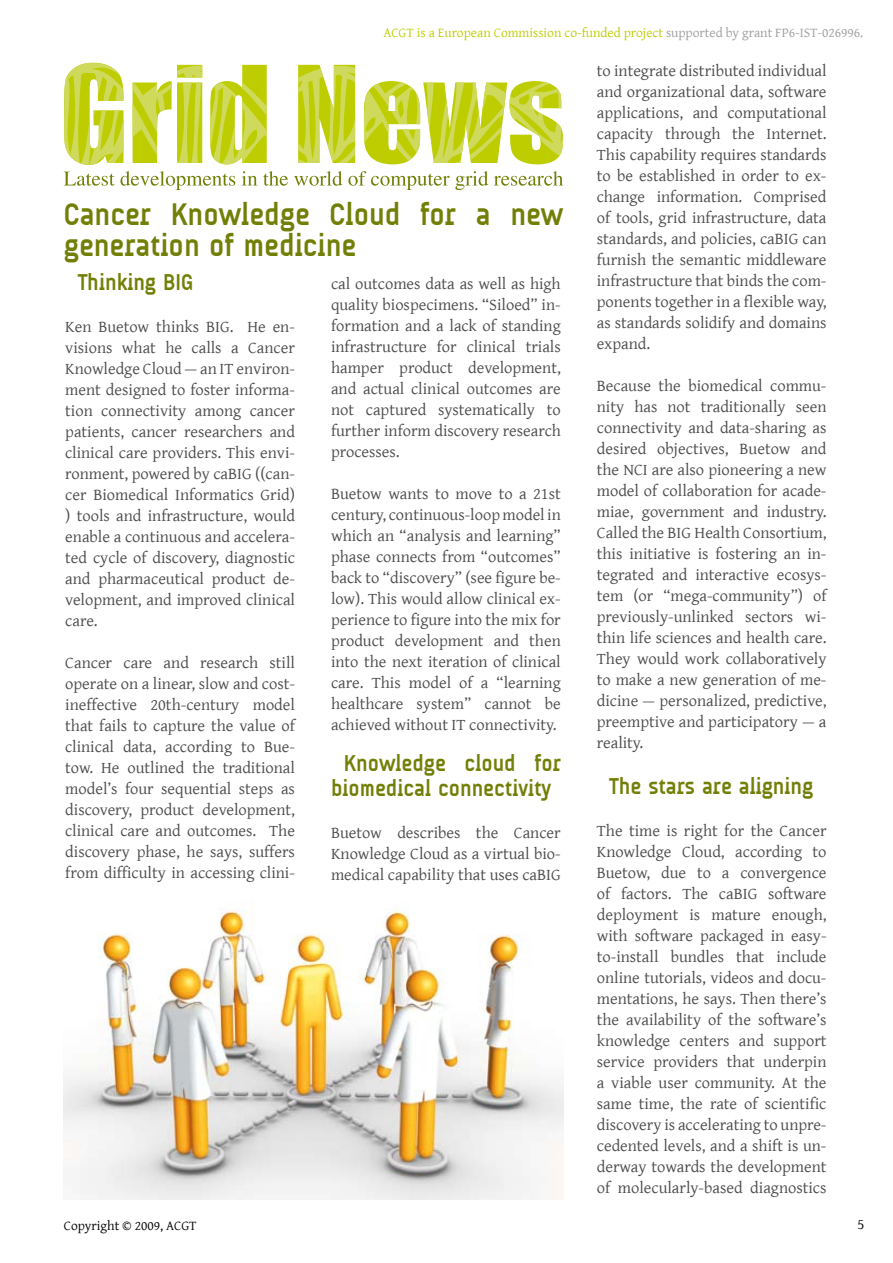
<style>
.page{position:relative;width:893px;height:1263px;background:#fff}
.page>*{position:absolute;margin:0;border:0;box-sizing:border-box;transform-origin:0 0}
.t1{font:700 31.5px/31.5px "A Udimat";color:#727f06}
.t2{font:700 23.1px/25px "A Udimat";color:#727f06;text-align:center}
.t3{font:16.5px/21px "Gentium";color:#4b4b4d;text-align:justify}
.t4{font:14.85px "Gentium";color:#000}
.t5{font:13.5px "Gentium";color:#bdcd00}
.t6{font:13.5px "Gentium";color:#000}
.s1{color:#9c9d9f}
</style>
<div class="page">
<img style="left:64px;top:906px;width:499px;height:294px">
<svg style="left:64px;top:63px;width:499px;height:102px"></svg>
<svg style="left:64px;top:171px;width:499px;height:19px"></svg>
<p class="t5" style="left:384px;top:25px;width:481px">ACGT is a European Commission co-funded project <span class="s1">supported by grant FP6-IST-026996.</span></p>
<h1 class="t1" style="left:64px;top:200px;width:501px">Cancer Knowledge Cloud for a new generation of medicine</h1>
<h2 class="t2" style="left:78px;top:271px;width:117px">Thinking BIG</h2>
<p class="t3" style="left:65px;top:316px;width:231px">Ken Buetow thinks BIG. He en&shy;visions what he calls a Cancer Knowledge Cloud — an IT environ&shy;ment designed to foster informa&shy;tion connectivity among cancer patients, cancer researchers and clinical care providers. This envi&shy;ronment, powered by caBIG ((can&shy;cer Biomedical Informatics Grid) ) tools and infrastructure, would enable a continuous and accelera&shy;ted cycle of discovery, diagnostic and pharmaceutical product de&shy;velopment, and improved clinical care.</p>
<p class="t3" style="left:65px;top:652px;width:231px">Cancer care and research still operate on a linear, slow and cost&shy;ineffective 20th-century model that fails to capture the value of clinical data, according to Bue&shy;tow. He outlined the traditional model’s four sequential steps as discovery, product development, clinical care and outcomes. The discovery phase, he says, suffers from difficulty in accessing clini-</p>
<p class="t3" style="left:331px;top:274px;width:231px">cal outcomes data as well as high quality biospecimens. “Siloed” in&shy;formation and a lack of standing infrastructure for clinical trials hamper product development, and actual clinical outcomes are not captured systematically to further inform discovery research processes.</p>
<p class="t3" style="left:331px;top:484px;width:231px">Buetow wants to move to a 21st century, continuous-loop model in which an “analysis and learning” phase connects from “outcomes” back to “discovery” (see figure be&shy;low). This would allow clinical ex&shy;perience to figure into the mix for product development and then into the next iteration of clinical care. This model of a “learning healthcare system” cannot be achieved without IT connectivity.</p>
<h2 class="t2" style="left:331px;top:752px;width:231px">Knowledge cloud for biomedical connectivity</h2>
<p class="t3" style="left:331px;top:822px;width:231px">Buetow describes the Cancer Knowledge Cloud as a virtual bio&shy;medical capability that uses caBIG</p>
<p class="t3" style="left:597px;top:61px;width:231px">to integrate distributed individual and organizational data, software applications, and computational capacity through the Internet.<br>This capability requires standards to be established in order to ex&shy;change information. Comprised of tools, grid infrastructure, data standards, and policies, caBIG can furnish the semantic middleware infrastructure that binds the com&shy;ponents together in a flexible way, as standards solidify and domains expand.</p>
<p class="t3" style="left:597px;top:376px;width:231px">Because the biomedical commu&shy;nity has not traditionally seen connectivity and data-sharing as desired objectives, Buetow and the NCI are also pioneering a new model of collaboration for acade&shy;miae, government and industry.<br>Called the BIG Health Consortium, this initiative is fostering an in&shy;tegrated and interactive ecosys&shy;tem (or “mega-community”) of previously-unlinked sectors wi&shy;thin life sciences and health care.<br>They would work collaboratively to make a new generation of me&shy;dicine — personalized, predictive, preemptive and participatory — a reality.</p>
<h2 class="t2" style="left:610px;top:776px;width:205px">The stars are aligning</h2>
<p class="t3" style="left:597px;top:821px;width:231px">The time is right for the Cancer Knowledge Cloud, according to Buetow, due to a convergence of factors. The caBIG software deployment is mature enough, with software packaged in easy&shy;to-install bundles that include online tutorials, videos and docu&shy;mentations, he says. Then there’s the availability of the software’s knowledge centers and support service providers that underpin a viable user community. At the same time, the rate of scientific discovery is accelerating to unpre&shy;cedented levels, and a shift is un&shy;derway towards the development of molecularly-based diagnostics</p>
<p class="t6" style="left:64px;top:1218px;width:134px">Copyright © 2009, ACGT</p>
<p class="t4" style="left:858px;top:1216px;width:8px">5</p>
</div>
